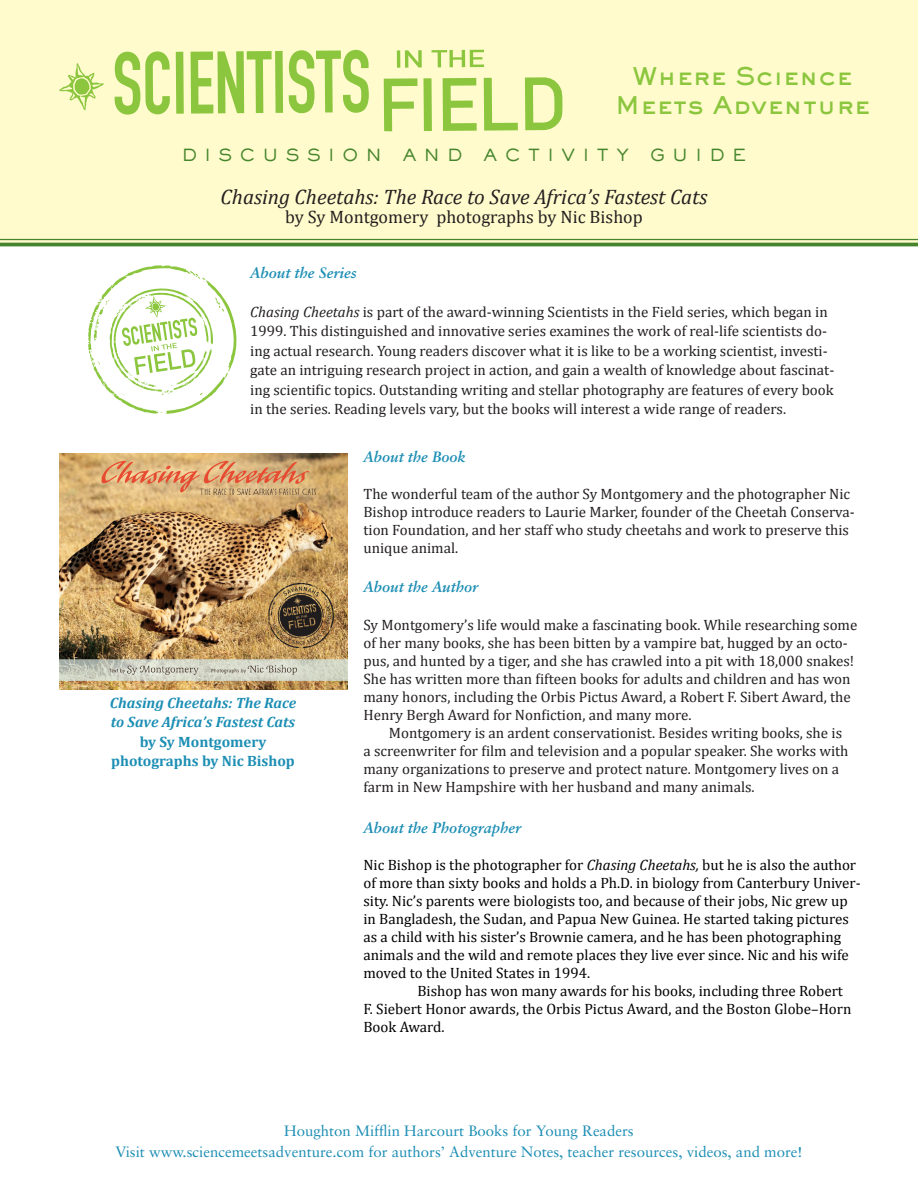
<style>
.page{position:relative;width:918px;height:1188px;background:#fff}
.page>*{position:absolute;margin:0;border:0;box-sizing:border-box;transform-origin:0 0}
.t1{font:800 24px/28.8px "Sackers Gothic Std";color:#8bc63e;text-align:center}
.t2{font:italic 21px "Cambria";color:#231f20}
.t3{font:18px "Cambria";color:#231f20}
.t4{font:500 16.5px "Sackers Gothic Std";letter-spacing:.45em;color:#46852d}
.t5{font:15px/18px "Cambria";color:#231f20}
.t6{font:15px/18px "Cambria";color:#000}
.t7{font:15px/21px "Sabon";color:#1c8eb4;text-align:center}
.t8{font:italic 700 15px "Sabon";color:#1c8eb4}
.t9{font:italic 700 15px/19.5px "Cambria";color:#1c8eb4}
.t10{font:700 15px/19.5px "Cambria";color:#1c8eb4;text-align:center}
.s1{font-style:italic}
</style>
<div class="page">
<svg style="left:88px;top:265px;width:148px;height:149px"></svg>
<img style="left:59px;top:453px;width:288px;height:236px">
<div style="left:0;top:0;width:918px;height:243px;background:#fffbcc"></div>
<svg style="left:115px;top:51px;width:55px;height:64px"></svg>
<svg style="left:176px;top:52px;width:8px;height:62px"></svg>
<svg style="left:191px;top:51px;width:92px;height:63px"></svg>
<svg style="left:289px;top:50px;width:80px;height:63px"></svg>
<hr style="left:397px;top:50px;width:3px;height:18px;background:#8bc63e">
<svg style="left:405px;top:50px;width:17px;height:18px"></svg>
<svg style="left:432px;top:50px;width:52px;height:17px"></svg>
<svg style="left:384px;top:78px;width:33px;height:53px"></svg>
<div style="left:423px;top:78px;width:9px;height:53px;background:#8bc63e"></div>
<svg style="left:443px;top:78px;width:34px;height:53px"></svg>
<svg style="left:484px;top:78px;width:34px;height:53px"></svg>
<svg style="left:525px;top:77px;width:38px;height:53px"></svg>
<svg style="left:59px;top:63px;width:45px;height:48px"></svg>
<hr style="left:0;top:239px;width:918px;height:1px;background:#46852d">
<hr style="left:0;top:243px;width:918px;height:3px;background:#46852d">
<h1 class="t1" style="left:615px;top:61px;width:257px">Where Science<br>Meets Adventure</h1>
<p class="t4" style="left:182px;top:144px;width:202px">DISCUSSION</p>
<p class="t4" style="left:403px;top:144px;width:58px">AND</p>
<p class="t4" style="left:484px;top:144px;width:147px">ACTIVITY</p>
<p class="t4" style="left:650px;top:144px;width:98px">GUID E</p>
<h2 class="t2" style="left:221px;top:182px;width:488px">Chasing Cheetahs: The Race to Save Africa’s Fastest Cats</h2>
<p class="t3" style="left:285px;top:207px;width:359px">by Sy Montgomery photographs by Nic Bishop</p>
<p class="t8" style="left:250px;top:263px;width:108px">About the Series</p>
<p class="t5" style="left:250px;top:302px;width:586px;line-height:19.5px"><span class="s1">Chasing Cheetahs</span> is part of the award-winning Scientists in the Field series, which began in 1999. This distinguished and innovative series examines the work of real-life scientists do&shy;ing actual research. Young readers discover what it is like to be a working scientist, investi&shy;gate an intriguing research project in action, and gain a wealth of knowledge about fascinat&shy;ing scientific topics. Outstanding writing and stellar photography are features of every book in the series. Reading levels vary, but the books will interest a wide range of readers.</p>
<p class="t9" style="left:110px;top:692px;width:188px">Chasing Cheetahs: The Race to Save Africa’s Fastest Cats</p>
<p class="t10" style="left:111px;top:731px;width:185px">by Sy Montgomery photographs by Nic Bishop</p>
<p class="t8" style="left:363px;top:447px;width:104px">About the Book</p>
<p class="t5" style="left:363px;top:485px;width:493px">The wonderful team of the author Sy Montgomery and the photographer Nic Bishop introduce readers to Laurie Marker, founder of the Cheetah Conserva&shy;tion Foundation, and her staff who study cheetahs and work to preserve this unique animal.</p>
<p class="t8" style="left:363px;top:578px;width:116px">About the Author</p>
<p class="t5" style="left:363px;top:616px;width:496px">Sy Montgomery’s life would make a fascinating book. While researching some of her many books, she has been bitten by a vampire bat, hugged by an octo&shy;pus, and hunted by a tiger, and she has crawled into a pit with 18,000 snakes!<br>She has written more than fifteen books for adults and children and has won many honors, including the Orbis Pictus Award, a Robert F. Sibert Award, the Henry Bergh Award for Nonfiction, and many more.</p>
<p class="t5" style="left:363px;top:724px;width:487px;text-indent:26px">Montgomery is an ardent conservationist. Besides writing books, she is a screenwriter for film and television and a popular speaker. She works with many organizations to preserve and protect nature. Montgomery lives on a farm in New Hampshire with her husband and many animals.</p>
<p class="t8" style="left:363px;top:819px;width:159px">About the Photographer</p>
<p class="t6" style="left:363px;top:856px;width:499px">Nic Bishop is the photographer for <span class="s1">Chasing Cheetahs,</span> but he is also the author of more than sixty books and holds a Ph.D. in biology from Canterbury Univer&shy;sity. Nic’s parents were biologists too, and because of their jobs, Nic grew up in Bangladesh, the Sudan, and Papua New Guinea. He started taking pictures as a child with his sister’s Brownie camera, and he has been photographing animals and the wild and remote places they live ever since. Nic and his wife moved to the United States in 1994.</p>
<p class="t6" style="left:363px;top:982px;width:490px;text-indent:54px">Bishop has won many awards for his books, including three Robert<br>F. Siebert Honor awards, the Orbis Pictus Award, and the Boston Globe–Horn<br>Book Award.</p>
<p class="t7" style="left:115px;top:1120px;width:689px">Houghton Mifflin Harcourt Books for Young Readers<br>Visit www.sciencemeetsadventure.com for authors’ Adventure Notes, teacher resources, videos, and more!</p>
</div>
